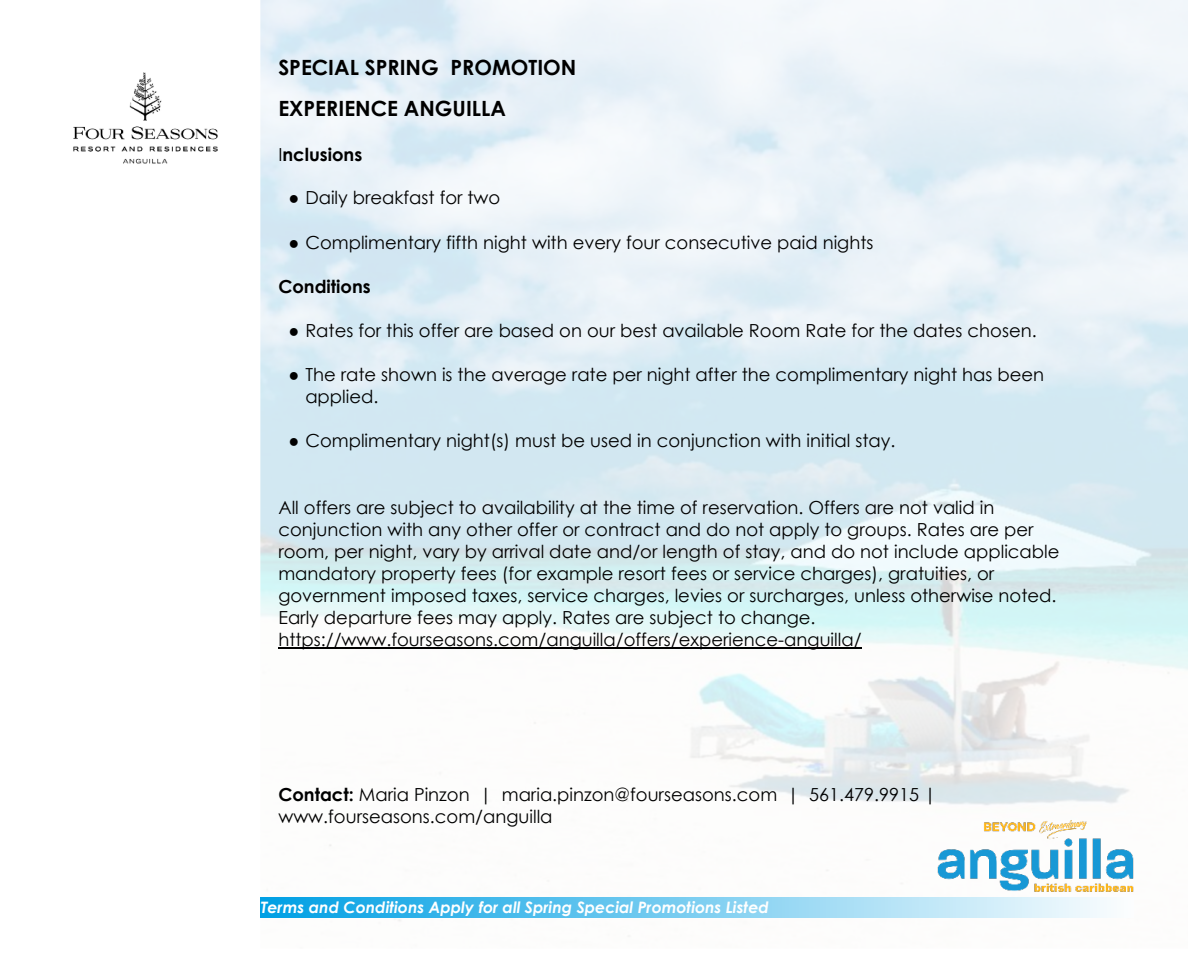
<style>
.page{position:relative;width:1188px;height:972px;background:#fff}
.page>*{position:absolute;margin:0;border:0;box-sizing:border-box;transform-origin:0 0}
.t1{font:700 21px/40.8px "Century Gothic";color:#000}
.t2{font:18px/22px "Century Gothic";color:#000}
.t3{font:700 18px "Century Gothic";color:#000}
.t4{font:italic 700 15.75px "Century Gothic";color:#fff}
.s1{font-weight:400}
.s2{font-family:"Times New Roman"}
.s3{font-weight:700}
</style>
<div class="page">
<img style="left:261px;top:0;width:927px;height:937px">
<img style="left:922px;top:811px;width:226px;height:90px">
<hr style="left:278px;top:647px;width:584px;height:1px;background:#000">
<img style="left:73px;top:72px;width:145px;height:92px">
<div style="left:261px;top:898px;width:873px;height:20px;background:linear-gradient(to right,#00a0e4,#fcfdfe)"></div>
<p class="t1" style="left:278px;top:49px;width:300px">SPECIAL SPRING PROMOTION<br>EXPERIENCE ANGUILLA</p>
<p class="t3" style="left:278px;top:147px;width:85px"><span class="s1">I</span>nclusions</p>
<p class="t2" style="left:288px;top:188px;width:213px"><span class="s2">●</span> Daily breakfast for two</p>
<p class="t2" style="left:288px;top:233px;width:586px"><span class="s2">●</span> Complimentary fifth night with every four consecutive paid nights</p>
<p class="t3" style="left:278px;top:280px;width:94px">Conditions</p>
<p class="t2" style="left:288px;top:321px;width:750px"><span class="s2">●</span> Rates for this offer are based on our best available Room Rate for the dates chosen.</p>
<p class="t2" style="left:305px;top:365px;width:740px;text-indent:-17px"><span class="s2">●</span> The rate shown is the average rate per night after the complimentary night has been applied.</p>
<p class="t2" style="left:288px;top:431px;width:608px"><span class="s2">●</span> Complimentary night(s) must be used in conjunction with initial stay.</p>
<p class="t2" style="left:278px;top:498px;width:783px">All offers are subject to availability at the time of reservation. Offers are not valid in conjunction with any other offer or contract and do not apply to groups. Rates are per room, per night, vary by arrival date and/or length of stay, and do not include applicable mandatory property fees (for example resort fees or service charges), gratuities, or government imposed taxes, service charges, levies or surcharges, unless otherwise noted.<br>Early departure fees may apply. Rates are subject to change. https://www.fourseasons.com/anguilla/offers/experience-anguilla/</p>
<p class="t2" style="left:278px;top:785px;width:659px"><span class="s3">Contact:</span> Maria Pinzon | maria.pinzon@fourseasons.com | 561.479.9915 | www.fourseasons.com/anguilla</p>
<p class="t4" style="left:261px;top:902px;width:509px">Terms and Conditions Apply for all Spring Special Promotions Listed</p>
</div>
